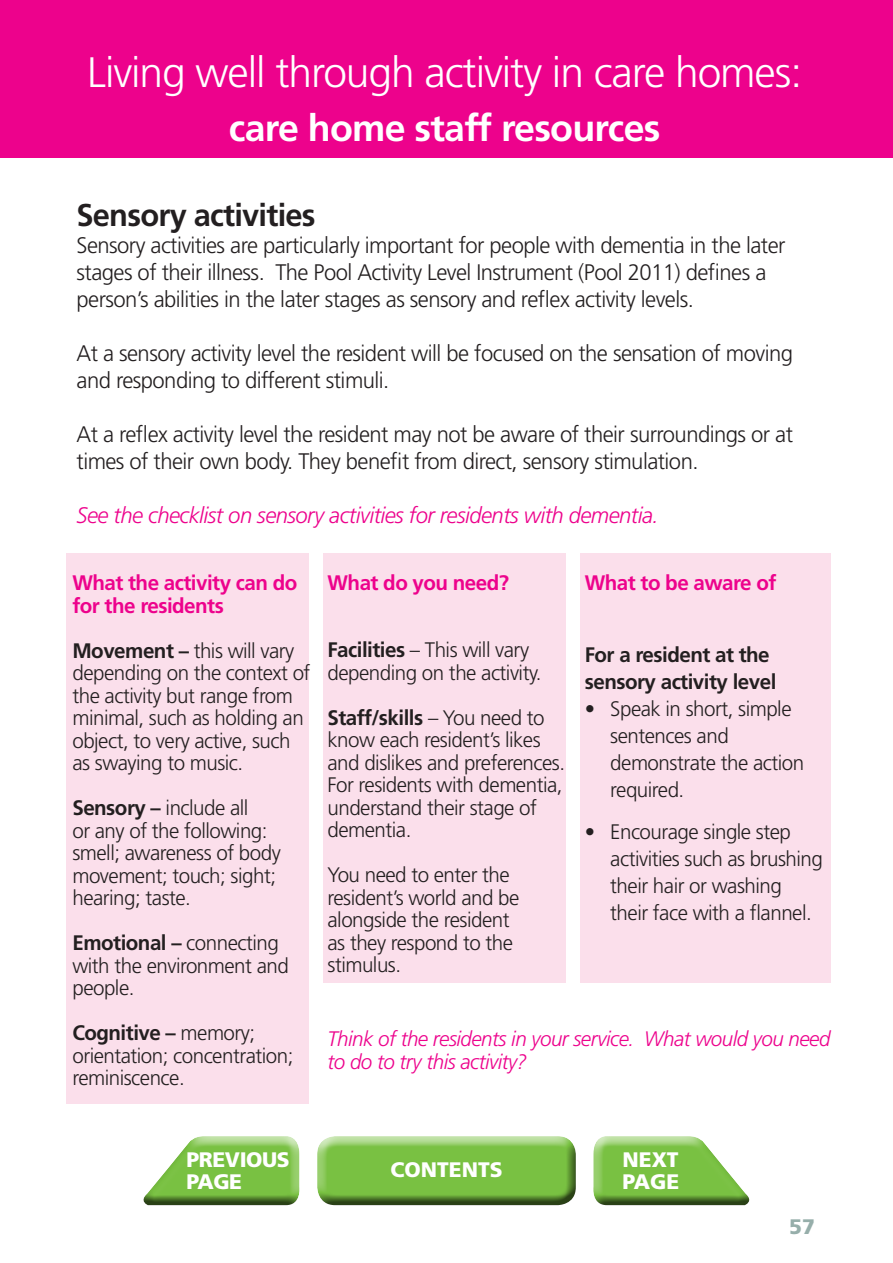
<style>
.page{position:relative;width:893px;height:1263px;background:#fff}
.page>*{position:absolute;margin:0;border:0;box-sizing:border-box;transform-origin:0 0}
.t1{font:300 42.6px "Frutiger";letter-spacing:-.025em;color:#fff}
.t2{font:700 37.5px "Frutiger";letter-spacing:-.02em;color:#fff}
.t3{font:700 31.5px "Frutiger";letter-spacing:-.025em;color:#231f20}
.t4{font:300 22.5px/27px "Frutiger";letter-spacing:-.025em;color:#231f20}
.t5{font:italic 300 22.5px "Frutiger";letter-spacing:-.025em;color:#ed028c}
.t6{font:300 21px/22.5px "Frutiger";letter-spacing:-.025em;color:#231f20}
.t7{font:italic 300 21px/22.5px "Frutiger";letter-spacing:-.025em;color:#ed028c}
.t8{font:700 21px/22.5px "Frutiger";letter-spacing:-.025em;color:#ed028c}
.t9{font:700 21px/27px "Frutiger";letter-spacing:-.025em;color:#231f20}
.t10{font:900 21px "Frutiger";color:#fff}
.t11{font:900 21px "Frutiger";letter-spacing:-.02em;color:#fff}
.t12{font:900 21px "Frutiger";color:#96aeaa}
.s1{font-weight:700}
</style>
<div class="page">
<div style="left:66px;top:553px;width:242px;height:550px;background:#fbdfeb"></div>
<div style="left:323px;top:553px;width:243px;height:429px;background:#fbdfeb"></div>
<div style="left:580px;top:553px;width:251px;height:429px;background:#fbdfeb"></div>
<div style="left:0;top:0;width:893px;height:157px;background:#ed028c"></div>
<div style="left:316px;top:1125px;width:261px;height:70px;background:#fff;opacity:.75"></div>
<div style="left:316px;top:1139px;width:261px;height:66px;background:#231f20;opacity:.75"></div>
<div style="left:143px;top:1133px;width:158px;height:64px;background:#fff;opacity:.75"></div>
<div style="left:143px;top:1143px;width:158px;height:62px;background:#231f20;opacity:.75"></div>
<div style="left:592px;top:1133px;width:157px;height:64px;background:#fff;opacity:.75"></div>
<div style="left:592px;top:1143px;width:157px;height:62px;background:#231f20;opacity:.75"></div>
<p class="t1" style="left:87px;top:49px;width:716px">Living well through activity in care homes:</p>
<p class="t2" style="left:229px;top:106px;width:433px">care home staff resources</p>
<p class="t3" style="left:77px;top:196px;width:241px">Sensory activities</p>
<p class="t4" style="left:77px;top:232px;width:710px">Sensory activities are particularly important for people with dementia in the later stages of their illness. The Pool Activity Level Instrument (Pool 2011) defines a person’s abilities in the later stages as sensory and reflex activity levels.</p>
<p class="t4" style="left:77px;top:340px;width:718px">At a sensory activity level the resident will be focused on the sensation of moving and responding to different stimuli.</p>
<p class="t4" style="left:77px;top:421px;width:718px">At a reflex activity level the resident may not be aware of their surroundings or at times of their own body. They benefit from direct, sensory stimulation.</p>
<p class="t5" style="left:77px;top:502px;width:584px">See the checklist on sensory activities for residents with dementia.</p>
<p class="t8" style="left:72px;top:572px;width:226px">What the activity can do for the residents</p>
<p class="t6" style="left:72px;top:639px;width:240px"><span class="s1">Movement –</span> this will vary depending on the context of the activity but range from minimal, such as holding an object, to very active, such as swaying to music.</p>
<p class="t6" style="left:72px;top:797px;width:210px"><span class="s1">Sensory –</span> include all<br>or any of the following: smell; awareness of body movement; touch; sight; hearing; taste.</p>
<p class="t6" style="left:72px;top:932px;width:218px"><span class="s1">Emotional –</span> connecting with the environment and people.</p>
<p class="t6" style="left:72px;top:1022px;width:223px"><span class="s1">Cognitive –</span> memory; orientation; concentration; reminiscence.</p>
<p class="t8" style="left:328px;top:571px;width:183px">What do you need?</p>
<p class="t6" style="left:328px;top:639px;width:215px"><span class="s1">Facilities</span> – This will vary depending on the activity.</p>
<p class="t6" style="left:328px;top:707px;width:239px"><span class="s1">Staff/skills</span> – You need to know each resident’s likes and dislikes and preferences.</p>
<p class="t6" style="left:328px;top:774px;width:237px">For residents with dementia, understand their stage of dementia.</p>
<p class="t6" style="left:328px;top:864px;width:193px">You need to enter the resident’s world and be alongside the resident as they respond to the stimulus.</p>
<p class="t8" style="left:585px;top:571px;width:193px">What to be aware of</p>
<p class="t9" style="left:585px;top:641px;width:193px">For a resident at the sensory activity level</p>
<p class="t6" style="left:585px;top:698px;width:208px">• Speak in short, simple</p>
<p class="t6" style="left:610px;top:723px;width:195px;line-height:27px">sentences and demonstrate the action required.</p>
<p class="t6" style="left:585px;top:821px;width:208px">• Encourage single step</p>
<p class="t6" style="left:610px;top:848px;width:214px">activities such as brushing</p>
<p class="t6" style="left:610px;top:875px;width:173px">their hair or washing</p>
<p class="t6" style="left:610px;top:902px;width:203px">their face with a flannel.</p>
<p class="t7" style="left:328px;top:1028px;width:504px">Think of the residents in your service. What would you need to do to try this activity?</p>
<p class="t11" style="left:187px;top:1147px;width:105px">PREVIOUS</p>
<p class="t10" style="left:187px;top:1169px;width:57px">PAGE</p>
<p class="t10" style="left:390px;top:1156px;width:114px">CONTENTS</p>
<p class="t10" style="left:623px;top:1147px;width:58px">NEXT</p>
<p class="t10" style="left:623px;top:1169px;width:58px">PAGE</p>
<p class="t12" style="left:789px;top:1214px;width:27px">57</p>
</div>
